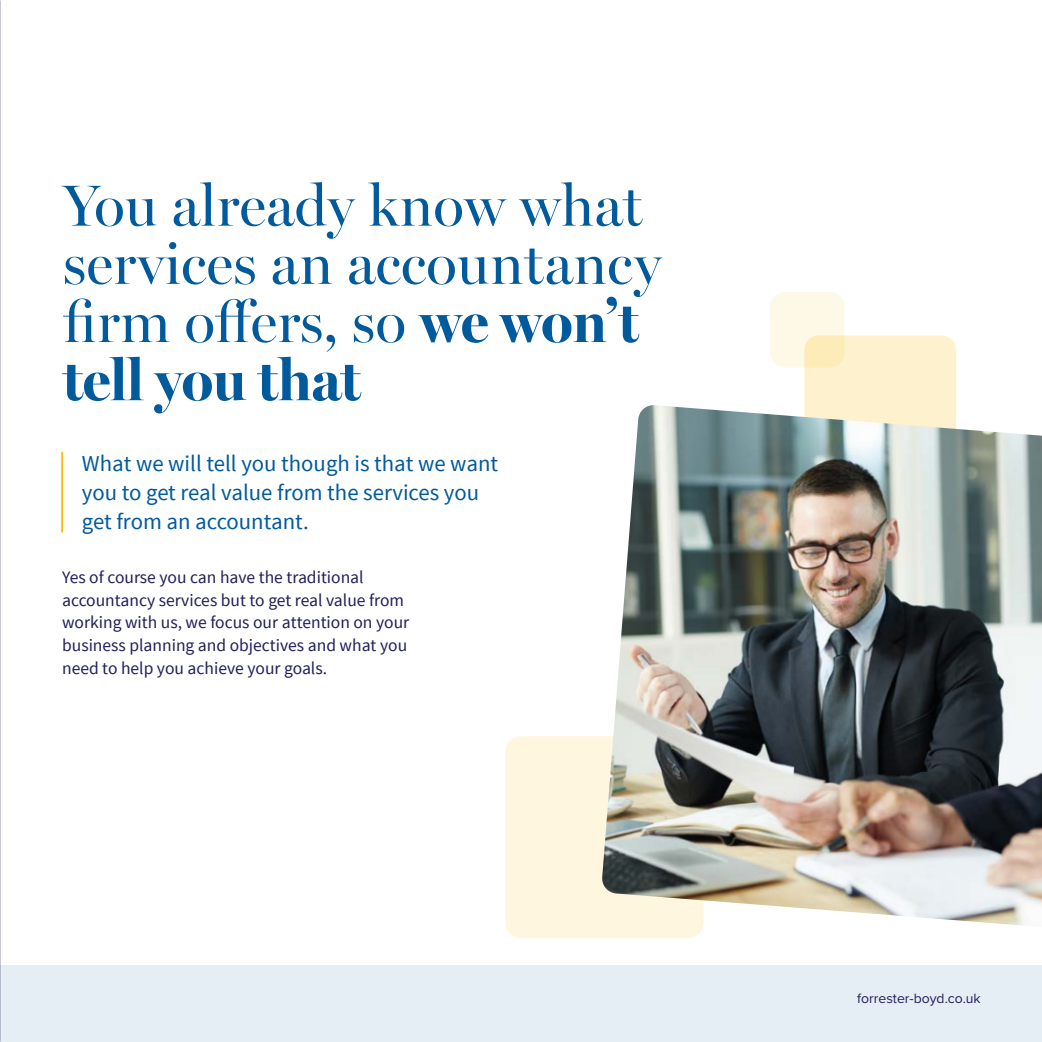
<style>
.page{position:relative;width:1042px;height:1042px;background:#fff}
.page>*{position:absolute;margin:0;border:0;box-sizing:border-box;transform-origin:0 0}
.t1{font:58.27px/58.1px "Miller Banner";color:#005a9b}
.t2{font:22.75px/28.9px "Source Sans Pro";color:#005a9b}
.t3{font:17.5px/22.8px "Source Sans Pro";color:#201e5b}
.t4{font:14px "Proxima Nova";color:#201e5b}
.s1{font-weight:700}
</style>
<div class="page">
<hr style="left:61px;top:452px;width:2px;height:80px;background:#fcbc00">
<div style="left:0;top:965px;width:1042px;height:77px;background:#e6eef5"></div>
<div style="left:505px;top:736px;width:198px;height:202px;background:#fef6de;border-radius:15px"></div>
<div style="left:804px;top:335px;width:152px;height:154px;background:#fef1cd;border-radius:14px"></div>
<svg style="left:770px;top:292px;width:74px;height:75px;background:#fdf5dc"></svg>
<img style="left:602px;top:405px;width:440px;height:520px">
<hr style="left:0;top:0;width:1px;height:1042px;background:#201431">
<h1 class="t1" style="left:63px;top:176px;width:600px">You already know what services an accountancy firm offers, so <span class="s1">we won’t tell you that</span></h1>
<h2 class="t2" style="left:82px;top:450px;width:418px">What we will tell you though is that we want you to get real value from the services you get from an accountant.</h2>
<p class="t3" style="left:62px;top:566px;width:349px">Yes of course you can have the traditional accountancy services but to get real value from working with us, we focus our attention on your business planning and objectives and what you need to help you achieve your goals.</p>
<p class="t4" style="left:857px;top:988px;width:125px">forrester-boyd.co.uk</p>
</div>
